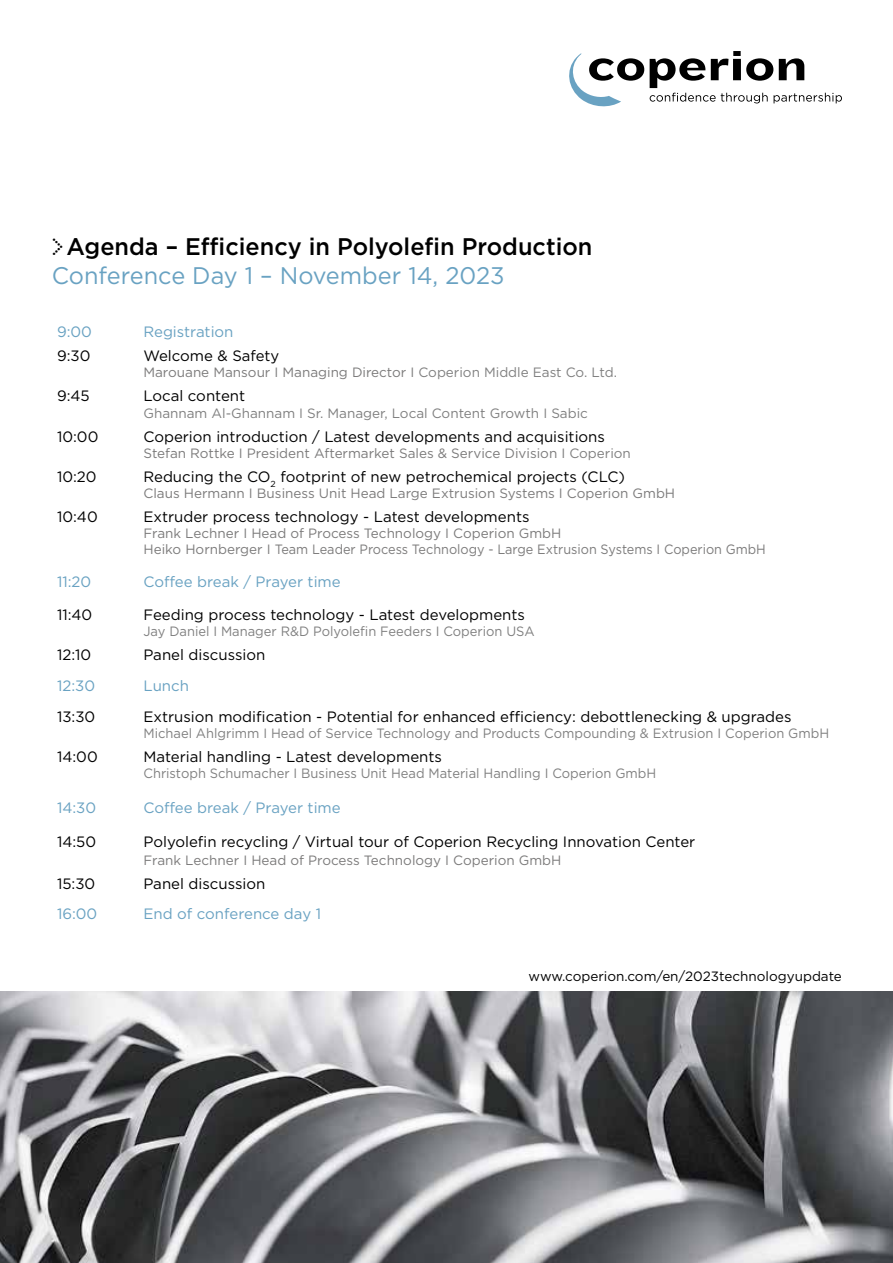
<style>
.page{position:relative;width:893px;height:1263px;background:#fff}
.page>*{position:absolute;margin:0;border:0;box-sizing:border-box;transform-origin:0 0}
.t1{font:500 24px/28.8px "Gotham";color:#000}
.t2{font:15px "Gotham";color:#000}
.t3{font:15px "Gotham";color:#69a2c2}
.t4{font:13.5px/16.2px "Gotham";color:#7c7b7b}
.t5{font:13.5px "Gotham";color:#808080;scale:.96 1}
.t6{font:13.5px "Gotham";color:#808080}
.t7{font:13.5px "Gotham";color:#000}
.s1{font-family:"Dot Matrix One OT";font-weight:400}
.s2{font-weight:400;color:#69a2c2}
.s3{color:#808080}
</style>
<div class="page">
<svg style="left:569px;top:53px;width:75px;height:53px"></svg>
<svg style="left:650px;top:51px;width:192px;height:52px"></svg>
<img style="left:0;top:991px;width:893px;height:272px">
<h1 class="t1" style="left:52px;top:232px;width:542px"><span class="s1">&gt;</span>Agenda – Efficiency in Polyolefin Production<br><span class="s2">Conference Day 1 – November 14, 2023</span></h1>
<p class="t3" style="left:57px;top:322px;width:36px">9:00</p>
<p class="t3" style="left:143px;top:322px;width:92px">Registration</p>
<p class="t2" style="left:57px;top:346px;width:35px">9:30</p>
<p class="t2" style="left:143px;top:346px;width:137px">Welcome &amp; Safety</p>
<p class="t4" style="left:143px;top:364px;width:475px">Marouane Mansour I Managing Director I <span class="s3">Coperion Middle East Co. Ltd.</span></p>
<p class="t2" style="left:57px;top:386px;width:34px">9:45</p>
<p class="t2" style="left:143px;top:386px;width:103px">Local content</p>
<p class="t6" style="left:143px;top:404px;width:446px">Ghannam Al-Ghannam I Sr. Manager, Local Content Growth I Sabic</p>
<p class="t2" style="left:57px;top:427px;width:43px">10:00</p>
<p class="t2" style="left:143px;top:427px;width:463px">Coperion introduction / Latest developments and acquisitions</p>
<p class="t4" style="left:143px;top:445px;width:489px">Stefan Rottke I President Aftermarket Sales &amp; Service Division I <span class="s3">Coperion</span></p>
<p class="t2" style="left:57px;top:467px;width:41px">10:20</p>
<p class="t2" style="left:143px;top:467px;width:483px">Reducing the CO<sub>2</sub> footprint of new petrochemical projects (CLC)</p>
<p class="t4" style="left:143px;top:485px;width:533px">Claus Hermann I Business Unit Head Large Extrusion Systems I Coperion GmbH</p>
<p class="t2" style="left:57px;top:507px;width:42px">10:40</p>
<p class="t2" style="left:143px;top:507px;width:388px">Extruder process technology - Latest developments</p>
<p class="t4" style="left:143px;top:525px;width:624px">Frank Lechner I Head of Process Technology I Coperion GmbH<br>Heiko Hornberger I Team Leader Process Technology - Large Extrusion Systems I Coperion GmbH</p>
<p class="t3" style="left:57px;top:572px;width:36px">11:20</p>
<p class="t3" style="left:143px;top:572px;width:199px">Coffee break / Prayer time</p>
<p class="t2" style="left:57px;top:605px;width:37px">11:40</p>
<p class="t2" style="left:143px;top:605px;width:383px">Feeding process technology - Latest developments</p>
<p class="t5" style="left:143px;top:622px;width:409px">Jay Daniel I Manager R&amp;D Polyolefin Feeders I Coperion USA</p>
<p class="t2" style="left:57px;top:645px;width:36px">12:10</p>
<p class="t2" style="left:143px;top:645px;width:123px">Panel discussion</p>
<p class="t3" style="left:57px;top:676px;width:40px">12:30</p>
<p class="t3" style="left:143px;top:676px;width:47px">Lunch</p>
<p class="t2" style="left:57px;top:707px;width:40px">13:30</p>
<p class="t2" style="left:143px;top:707px;width:649px">Extrusion modification - Potential for enhanced efficiency: debottlenecking &amp; upgrades</p>
<p class="t5" style="left:143px;top:725px;width:716px">Michael Ahlgrimm I Head of Service Technology and Products Compounding &amp; Extrusion I Coperion GmbH</p>
<p class="t2" style="left:57px;top:747px;width:42px">14:00</p>
<p class="t2" style="left:143px;top:747px;width:300px">Material handling - Latest developments</p>
<p class="t5" style="left:143px;top:765px;width:536px">Christoph Schumacher I Business Unit Head Material Handling I Coperion GmbH</p>
<p class="t3" style="left:57px;top:798px;width:41px">14:30</p>
<p class="t3" style="left:143px;top:798px;width:199px">Coffee break / Prayer time</p>
<p class="t2" style="left:57px;top:832px;width:41px">14:50</p>
<p class="t2" style="left:143px;top:832px;width:553px">Polyolefin recycling / Virtual tour of Coperion Recycling Innovation Center</p>
<p class="t4" style="left:143px;top:851px;width:420px">Frank Lechner I Head of Process Technology I Coperion GmbH</p>
<p class="t2" style="left:57px;top:874px;width:40px">15:30</p>
<p class="t2" style="left:143px;top:874px;width:123px">Panel discussion</p>
<p class="t3" style="left:57px;top:904px;width:42px">16:00</p>
<p class="t3" style="left:143px;top:904px;width:179px">End of conference day 1</p>
<p class="t7" style="left:528px;top:968px;width:315px">www.coperion.com/en/2023technologyupdate</p>
</div>
